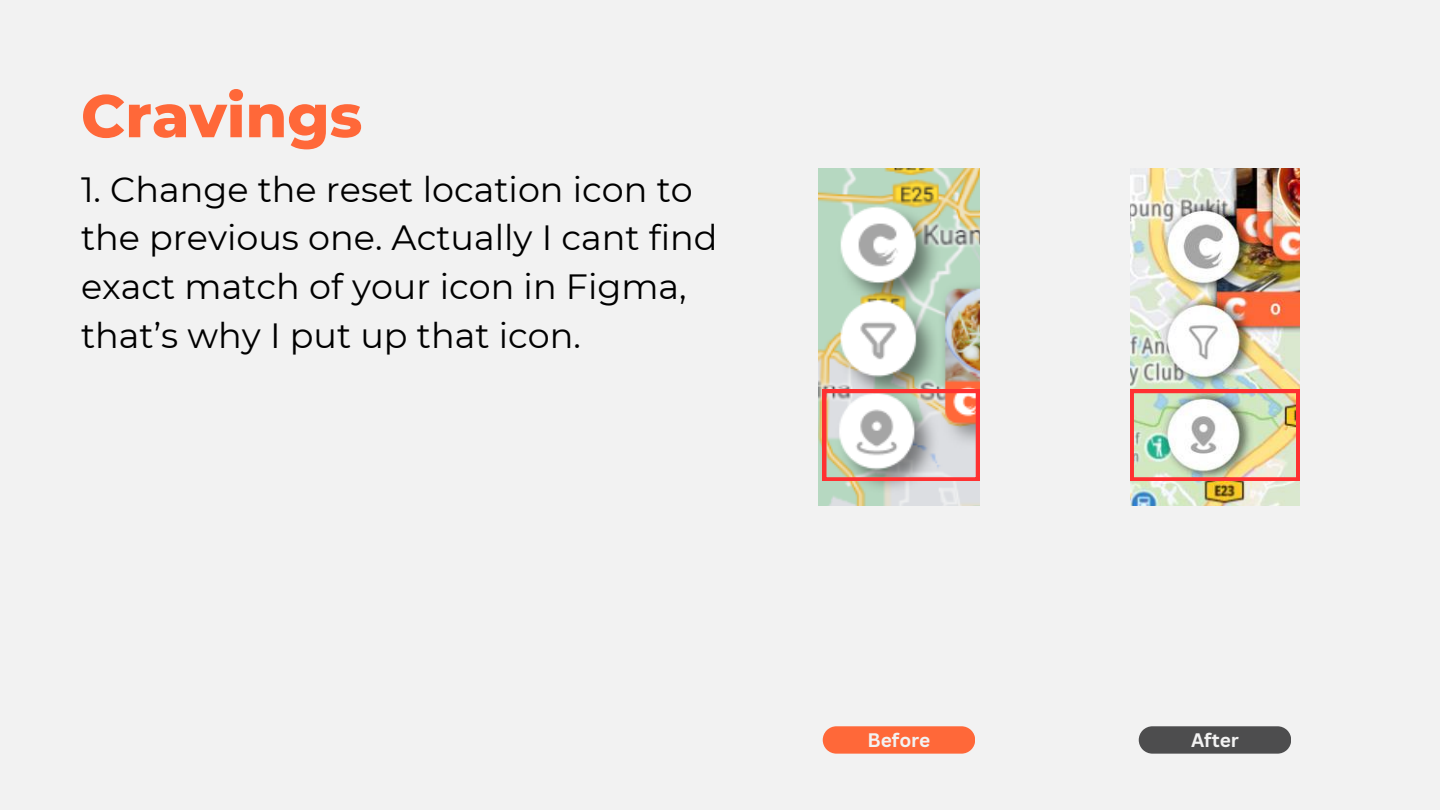
<style>
.page{position:relative;width:1440px;height:810px;background:#f2f2f2}
.page>*{position:absolute;margin:0;border:0;box-sizing:border-box;transform-origin:0 0}
.t1{font:800 60px "Montserrat";color:#ff6839}
.t2{font:35px/48.8px "Montserrat";color:#000}
.t3{font:700 19.1px "Canva Sans";color:#f2f2f2}
</style>
<div class="page">
<svg style="left:823px;top:726px;width:152px;height:28px;background:#fe7043"></svg>
<svg style="left:1139px;top:726px;width:152px;height:28px;background:#565657"></svg>
<img style="left:1130px;top:168px;width:170px;height:337px">
<img style="left:1130px;top:389px;width:170px;height:92px">
<img style="left:818px;top:168px;width:162px;height:337px">
<svg style="left:823px;top:389px;width:156px;height:92px"></svg>
<p class="t1" style="left:81px;top:79px;width:283px">Cravings</p>
<p class="t2" style="left:81px;top:165px;width:638px">1. Change the reset location icon to the previous one. Actually I cant find exact match of your icon in Figma, that’s why I put up that icon.</p>
<p class="t3" style="left:867px;top:726px;width:65px">Before</p>
<p class="t3" style="left:1191px;top:726px;width:49px">After</p>
</div>
